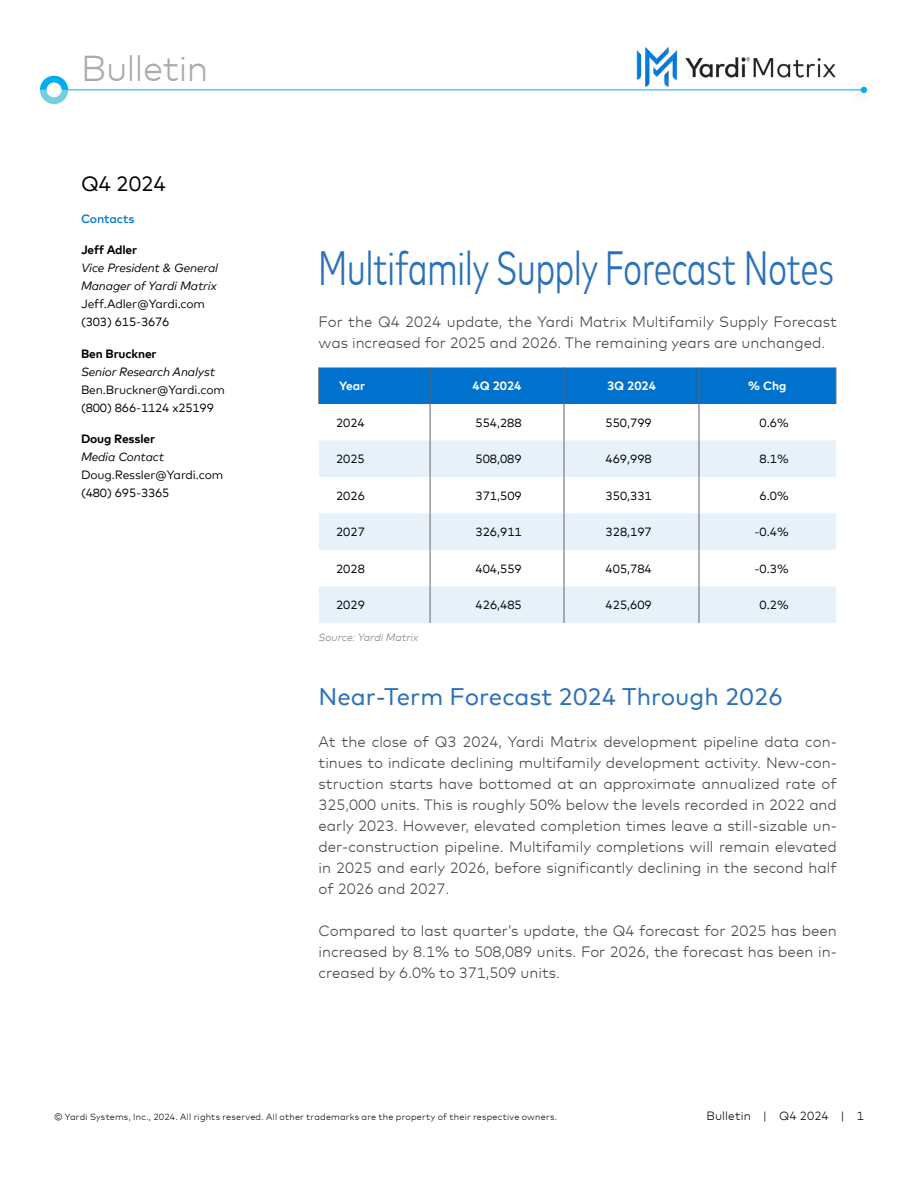
<style>
.page{position:relative;width:918px;height:1188px;background:#fff}
.page>*{position:absolute;margin:0;border:0;box-sizing:border-box;transform-origin:0 0}
.t1{font:300 condensed 48px "Mark Offc Pro";color:#2b71b9}
.t2{font:300 36px "Mark Offc Pro";letter-spacing:-.015em;color:#a9aaac}
.t3{font:24px "Mark Offc Pro";color:#2b71b9}
.t4{font:21px "Mark Offc Pro";letter-spacing:-.01em;color:#000}
.t5{font:300 15px/21px "Mark Offc Pro";color:#424242;text-align:justify}
.t6{font:12px/18px "Mark Offc Pro";letter-spacing:-.01em;color:#000}
.t7{font:italic 12px/18px "Mark Offc Pro";letter-spacing:-.01em;color:#000}
.t8{font:700 12px "Mark Offc Pro";letter-spacing:-.01em;color:#000}
.t9{font:700 12px "Mark Offc Pro";color:#fff}
.t10{font:300 12px "Mark Offc Pro";letter-spacing:.01em;color:#000}
.t11{font:500 12px "Mark Offc Pro";letter-spacing:-.01em;color:#0072ce}
.t12{font:italic 300 10.5px "Mark Offc Pro";color:#808080}
.t13{font:300 9px "Mark Offc Pro";letter-spacing:.025em;color:#000}
</style>
<div class="page">
<img style="left:636px;top:46px;width:200px;height:40px">
<hr style="left:63px;top:90px;width:800px;height:1px;background:#00aeef">
<div style="left:847px;top:78px;width:29px;height:29px;background:#fefefe"></div>
<svg style="left:861px;top:87px;width:6px;height:6px"></svg>
<svg style="left:40px;top:76px;width:28px;height:28px"></svg>
<div style="left:320px;top:368px;width:516px;height:36px;background:#0072ce"></div>
<svg style="left:319px;top:440px;width:517px;height:183px;fill:#e6f1fa"></svg>
<hr style="left:699px;top:367px;width:1px;height:37px;background:#636466">
<hr style="left:836px;top:367px;width:1px;height:37px;background:#636466">
<hr style="left:319px;top:367px;width:1px;height:37px;background:#636466">
<hr style="left:430px;top:367px;width:1px;height:37px;background:#636466">
<hr style="left:564px;top:367px;width:1px;height:37px;background:#636466">
<hr style="left:430px;top:404px;width:1px;height:36px;background:#636466">
<hr style="left:430px;top:477px;width:1px;height:36px;background:#636466">
<hr style="left:430px;top:550px;width:1px;height:36px;background:#636466">
<hr style="left:564px;top:404px;width:1px;height:36px;background:#636466">
<hr style="left:699px;top:404px;width:1px;height:36px;background:#636466">
<hr style="left:564px;top:477px;width:1px;height:36px;background:#636466">
<hr style="left:699px;top:477px;width:1px;height:36px;background:#636466">
<hr style="left:564px;top:550px;width:1px;height:36px;background:#636466">
<hr style="left:699px;top:550px;width:1px;height:36px;background:#636466">
<hr style="left:430px;top:440px;width:1px;height:37px;background:#636466">
<hr style="left:430px;top:513px;width:1px;height:37px;background:#636466">
<hr style="left:430px;top:586px;width:1px;height:37px;background:#636466">
<hr style="left:564px;top:440px;width:1px;height:37px;background:#636466">
<hr style="left:699px;top:440px;width:1px;height:37px;background:#636466">
<hr style="left:564px;top:513px;width:1px;height:37px;background:#636466">
<hr style="left:699px;top:513px;width:1px;height:37px;background:#636466">
<hr style="left:564px;top:586px;width:1px;height:37px;background:#636466">
<hr style="left:699px;top:586px;width:1px;height:37px;background:#636466">
<h2 class="t2" style="left:81px;top:41px;width:129px">Bulletin</h2>
<h3 class="t4" style="left:81px;top:168px;width:87px">Q4 2024</h3>
<p class="t11" style="left:81px;top:209px;width:55px">Contacts</p>
<p class="t8" style="left:81px;top:241px;width:58px">Jeff Adler</p>
<p class="t7" style="left:81px;top:258px;width:139px">Vice President &amp; General<br>Manager of Yardi Matrix</p>
<p class="t6" style="left:81px;top:294px;width:126px">Jeff.Adler@Yardi.com (303) 615-3676</p>
<p class="t8" style="left:81px;top:344px;width:77px">Ben Bruckner</p>
<p class="t7" style="left:81px;top:362px;width:136px">Senior Research Analyst</p>
<p class="t6" style="left:81px;top:380px;width:145px">Ben.Bruckner@Yardi.com (800) 866-1124 x25199</p>
<p class="t8" style="left:81px;top:430px;width:76px">Doug Ressler</p>
<p class="t7" style="left:81px;top:447px;width:85px">Media Contact</p>
<p class="t6" style="left:81px;top:465px;width:144px">Doug.Ressler@Yardi.com (480) 695-3365</p>
<h1 class="t1" style="left:319px;top:234px;width:517px">Multifamily Supply Forecast Notes</h1>
<p class="t5" style="left:319px;top:310px;width:520px">For the Q4 2024 update, the Yardi Matrix Multifamily Supply Forecast was increased for 2025 and 2026. The remaining years are unchanged.</p>
<p class="t9" style="left:339px;top:377px;width:28px">Year</p>
<p class="t9" style="left:473px;top:377px;width:50px">4Q 2024</p>
<p class="t9" style="left:607px;top:377px;width:50px">3Q 2024</p>
<p class="t9" style="left:748px;top:377px;width:40px">% Chg</p>
<p class="t6" style="left:336px;top:413px;width:30px">2024</p>
<p class="t6" style="left:476px;top:413px;width:48px">554,288</p>
<p class="t6" style="left:606px;top:413px;width:48px">550,799</p>
<p class="t6" style="left:760px;top:413px;width:31px">0.6%</p>
<p class="t6" style="left:336px;top:449px;width:30px">2025</p>
<p class="t6" style="left:476px;top:449px;width:48px">508,089</p>
<p class="t6" style="left:606px;top:449px;width:48px">469,998</p>
<p class="t6" style="left:760px;top:449px;width:31px">8.1%</p>
<p class="t6" style="left:336px;top:486px;width:30px">2026</p>
<p class="t6" style="left:476px;top:486px;width:48px">371,509</p>
<p class="t6" style="left:606px;top:486px;width:48px">350,331</p>
<p class="t6" style="left:760px;top:486px;width:31px">6.0%</p>
<p class="t6" style="left:336px;top:522px;width:30px">2027</p>
<p class="t6" style="left:476px;top:522px;width:48px">326,911</p>
<p class="t6" style="left:606px;top:522px;width:48px">328,197</p>
<p class="t6" style="left:755px;top:522px;width:36px">-0.4%</p>
<p class="t6" style="left:336px;top:559px;width:30px">2028</p>
<p class="t6" style="left:476px;top:559px;width:48px">404,559</p>
<p class="t6" style="left:606px;top:559px;width:48px">405,784</p>
<p class="t6" style="left:755px;top:559px;width:36px">-0.3%</p>
<p class="t6" style="left:336px;top:595px;width:30px">2029</p>
<p class="t6" style="left:476px;top:595px;width:48px">426,485</p>
<p class="t6" style="left:606px;top:595px;width:48px">425,609</p>
<p class="t6" style="left:760px;top:595px;width:31px">0.2%</p>
<p class="t12" style="left:319px;top:629px;width:101px">Source: Yardi Matrix</p>
<h3 class="t3" style="left:319px;top:678px;width:466px">Near-Term Forecast 2024 Through 2026</h3>
<p class="t5" style="left:319px;top:730px;width:520px">At the close of Q3 2024, Yardi Matrix development pipeline data con&shy;tinues to indicate declining multifamily development activity. New-con&shy;struction starts have bottomed at an approximate annualized rate of 325,000 units. This is roughly 50% below the levels recorded in 2022 and early 2023. However, elevated completion times leave a still-sizable un&shy;der-construction pipeline. Multifamily completions will remain elevated in 2025 and early 2026, before significantly declining in the second half of 2026 and 2027.</p>
<p class="t5" style="left:319px;top:919px;width:520px">Compared to last quarter’s update, the Q4 forecast for 2025 has been increased by 8.1% to 508,089 units. For 2026, the forecast has been in&shy;creased by 6.0% to 371,509 units.</p>
<p class="t13" style="left:54px;top:1110px;width:505px">© Yardi Systems, Inc., 2024. All rights reserved. All other trademarks are the property of their respective owners.</p>
<p class="t10" style="left:706px;top:1106px;width:159px">Bulletin | Q4 2024 | 1</p>
</div>
